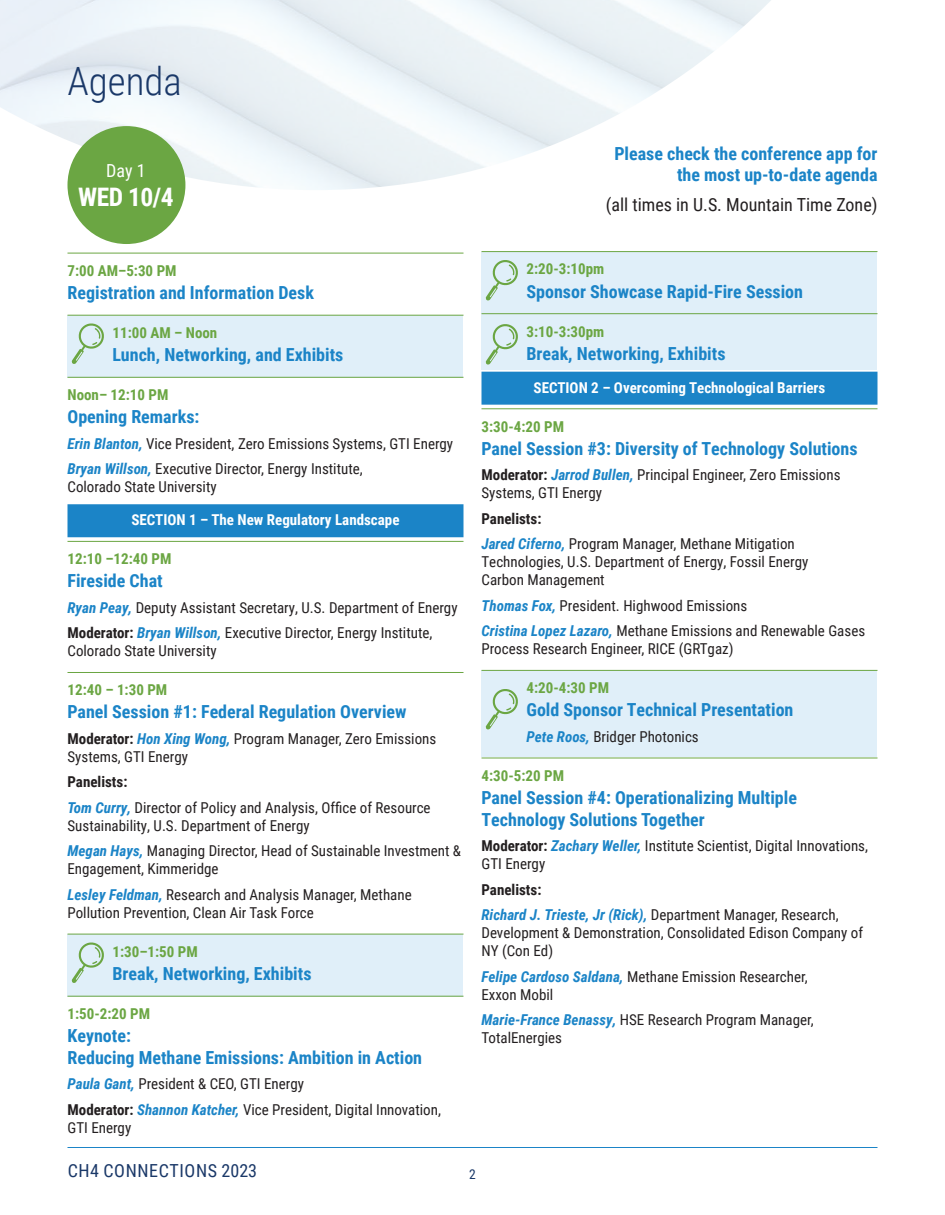
<style>
.page{position:relative;width:945px;height:1215px;background:#fff}
.page>*{position:absolute;margin:0;border:0;box-sizing:border-box;transform-origin:0 0}
.t1{font:300 39px "Roboto Condensed";color:#1a3868}
.t2{font:700 25.5px "Roboto Condensed";color:#fff}
.t3{font:700 18px/21.6px "Roboto Condensed";color:#1b84c7}
.t4{font:18px "Roboto Condensed";color:#231f20}
.t5{font:18px "Roboto Condensed";letter-spacing:.035em;color:#1a3868}
.t6{font:18px "Roboto Condensed";color:#fff}
.t7{font:15px/25.5px "Roboto Condensed";color:#231f20}
.t8{font:700 15px "Roboto Condensed";color:#6ba643}
.t9{font:700 15px "Roboto Condensed";color:#fff}
.t10{font:13.5px "Roboto Condensed";color:#1a3868}
.s1{font-weight:700;font-style:italic;color:#1b84c7}
.s2{font-weight:700}
</style>
<div class="page">
<svg style="left:0;top:0;width:771px;height:212px;fill:#f0f7fb"></svg>
<hr style="left:68px;top:1147px;width:810px;height:1px;background:#1b84c7">
<div style="left:68px;top:315px;width:396px;height:63px;background:#e0eff9"></div>
<div style="left:482px;top:252px;width:396px;height:118px;background:#e0eff9"></div>
<div style="left:482px;top:670px;width:396px;height:88px;background:#e0eff9"></div>
<div style="left:68px;top:934px;width:396px;height:63px;background:#e0eff9"></div>
<div style="left:67px;top:126px;width:118px;height:118px;background:#6ba643;border-radius:50%"></div>
<hr style="left:68px;top:253px;width:396px;height:1px;background:#6ba643">
<hr style="left:68px;top:315px;width:396px;height:1px;background:#6ba643">
<hr style="left:68px;top:377px;width:396px;height:1px;background:#6ba643">
<div style="left:68px;top:504px;width:396px;height:33px;background:#1b84c7"></div>
<hr style="left:68px;top:541px;width:396px;height:1px;background:#6ba643">
<hr style="left:68px;top:672px;width:396px;height:1px;background:#6ba643">
<hr style="left:68px;top:934px;width:396px;height:1px;background:#6ba643">
<hr style="left:68px;top:996px;width:396px;height:1px;background:#6ba643">
<hr style="left:482px;top:251px;width:396px;height:1px;background:#6ba643">
<hr style="left:482px;top:313px;width:396px;height:1px;background:#6ba643">
<div style="left:482px;top:372px;width:396px;height:33px;background:#1b84c7"></div>
<hr style="left:482px;top:408px;width:396px;height:1px;background:#6ba643">
<hr style="left:482px;top:670px;width:396px;height:1px;background:#6ba643">
<hr style="left:482px;top:758px;width:396px;height:1px;background:#6ba643">
<svg style="left:71px;top:323px;width:33px;height:41px"></svg>
<svg style="left:485px;top:260px;width:33px;height:41px"></svg>
<svg style="left:485px;top:324px;width:33px;height:41px"></svg>
<svg style="left:485px;top:689px;width:33px;height:41px"></svg>
<svg style="left:71px;top:942px;width:33px;height:41px"></svg>
<h1 class="t1" style="left:68px;top:54px;width:116px">Agenda</h1>
<p class="t6" style="left:106px;top:158px;width:41px">Day 1</p>
<h2 class="t2" style="left:78px;top:179px;width:97px">WED 10/4</h2>
<p class="t8" style="left:68px;top:260px;width:111px">7:00 AM–5:30 PM</p>
<p class="t3" style="left:68px;top:281px;width:248px">Registration and Information Desk</p>
<p class="t8" style="left:112px;top:322px;width:106px">11:00 AM – Noon</p>
<p class="t3" style="left:112px;top:343px;width:232px">Lunch, Networking, and Exhibits</p>
<p class="t8" style="left:68px;top:384px;width:102px">Noon– 12:10 PM</p>
<p class="t3" style="left:68px;top:405px;width:133px">Opening Remarks:</p>
<p class="t7" style="left:68px;top:430px;width:387px"><span class="s1">Erin Blanton,</span> Vice President, Zero Emissions Systems, GTI Energy<br><span class="s1">Bryan Willson,</span> Executive Director, Energy Institute,</p>
<p class="t7" style="left:68px;top:474px;width:151px">Colorado State University</p>
<p class="t9" style="left:131px;top:509px;width:270px">SECTION 1 – The New Regulatory Landscape</p>
<p class="t8" style="left:68px;top:548px;width:105px">12:10 –12:40 PM</p>
<p class="t3" style="left:68px;top:570px;width:97px">Fireside Chat</p>
<p class="t7" style="left:68px;top:594px;width:392px"><span class="s1">Ryan Peay,</span> Deputy Assistant Secretary, U.S. Department of Energy<br><span class="s2">Moderator:</span> <span class="s1">Bryan Willson,</span> Executive Director, Energy Institute,</p>
<p class="t7" style="left:68px;top:638px;width:151px">Colorado State University</p>
<p class="t8" style="left:68px;top:680px;width:101px">12:40 – 1:30 PM</p>
<p class="t3" style="left:68px;top:701px;width:341px">Panel Session #1: Federal Regulation Overview</p>
<p class="t7" style="left:68px;top:729px;width:370px;line-height:18px"><span class="s2">Moderator:</span> <span class="s1">Hon Xing Wong,</span> Program Manager, Zero Emissions<br>Systems, GTI Energy</p>
<p class="t7" style="left:68px;top:769px;width:365px"><span class="s2">Panelists:<br></span><span class="s1">Tom Curry,</span> Director of Policy and Analysis, Office of Resource</p>
<p class="t7" style="left:68px;top:812px;width:395px">Sustainability, U.S. Department of Energy<br><span class="s1">Megan Hays,</span> Managing Director, Head of Sustainable Investment &amp;</p>
<p class="t7" style="left:68px;top:856px;width:346px">Engagement, Kimmeridge<br><span class="s1">Lesley Feldman,</span> Research and Analysis Manager, Methane</p>
<p class="t7" style="left:68px;top:899px;width:248px">Pollution Prevention, Clean Air Task Force</p>
<p class="t8" style="left:112px;top:941px;width:87px">1:30–1:50 PM</p>
<p class="t3" style="left:112px;top:962px;width:201px">Break, Networking, Exhibits</p>
<p class="t8" style="left:68px;top:1003px;width:84px">1:50-2:20 PM</p>
<p class="t3" style="left:68px;top:1024px;width:356px">Keynote:<br>Reducing Methane Emissions: Ambition in Action</p>
<p class="t7" style="left:68px;top:1071px;width:375px"><span class="s1">Paula Gant,</span> President &amp; CEO, GTI Energy<br><span class="s2">Moderator:</span> <span class="s1">Shannon Katcher,</span> Vice President, Digital Innovation,</p>
<p class="t7" style="left:68px;top:1114px;width:65px">GTI Energy</p>
<p class="t3" style="left:614px;top:142px;width:265px;text-align:right">Please check the conference app for the most up-to-date agenda</p>
<p class="t4" style="left:606px;top:192px;width:273px">(all times in U.S. Mountain Time Zone)</p>
<p class="t8" style="left:526px;top:259px;width:79px">2:20-3:10pm</p>
<p class="t3" style="left:526px;top:280px;width:278px">Sponsor Showcase Rapid-Fire Session</p>
<p class="t8" style="left:526px;top:321px;width:79px">3:10-3:30pm</p>
<p class="t3" style="left:526px;top:342px;width:201px">Break, Networking, Exhibits</p>
<p class="t9" style="left:534px;top:377px;width:293px">SECTION 2 – Overcoming Technological Barriers</p>
<p class="t8" style="left:482px;top:416px;width:84px">3:30-4:20 PM</p>
<p class="t3" style="left:482px;top:437px;width:378px">Panel Session #3: Diversity of Technology Solutions</p>
<p class="t7" style="left:482px;top:465px;width:361px;line-height:18px"><span class="s2">Moderator:</span> <span class="s1">Jarrod Bullen,</span> Principal Engineer, Zero Emissions<br>Systems, GTI Energy</p>
<p class="t7" style="left:482px;top:505px;width:315px"><span class="s2">Panelists:<br></span><span class="s1">Jared Ciferno,</span> Program Manager, Methane Mitigation</p>
<p class="t7" style="left:482px;top:552px;width:328px;line-height:18px">Technologies, U.S. Department of Energy, Fossil Energy<br>Carbon Management</p>
<p class="t7" style="left:482px;top:592px;width:385px"><span class="s1">Thomas Fox,</span> President. Highwood Emissions<br><span class="s1">Cristina Lopez Lazaro,</span> Methane Emissions and Renewable Gases</p>
<p class="t7" style="left:482px;top:636px;width:254px">Process Research Engineer, RICE (GRTgaz)</p>
<p class="t8" style="left:526px;top:677px;width:84px">4:20-4:30 PM</p>
<p class="t3" style="left:526px;top:699px;width:268px">Gold Sponsor Technical Presentation</p>
<p class="t7" style="left:526px;top:723px;width:174px"><span class="s1">Pete Roos,</span> Bridger Photonics</p>
<p class="t8" style="left:482px;top:765px;width:84px">4:30-5:20 PM</p>
<p class="t3" style="left:482px;top:786px;width:317px">Panel Session #4: Operationalizing Multiple<br>Technology Solutions Together</p>
<p class="t7" style="left:482px;top:836px;width:388px;line-height:18px"><span class="s2">Moderator:</span> <span class="s1">Zachary Weller,</span> Institute Scientist, Digital Innovations,<br>GTI Energy</p>
<p class="t7" style="left:482px;top:876px;width:359px"><span class="s2">Panelists:<br></span><span class="s1">Richard J. Trieste, Jr (Rick),</span> Department Manager, Research,</p>
<p class="t7" style="left:482px;top:923px;width:383px;line-height:18px">Development &amp; Demonstration, Consolidated Edison Company of<br>NY (Con Ed)</p>
<p class="t7" style="left:482px;top:967px;width:328px;line-height:18px"><span class="s1">Felipe Cardoso Saldana,</span> Methane Emission Researcher,<br>Exxon Mobil</p>
<p class="t7" style="left:482px;top:1010px;width:334px;line-height:18px"><span class="s1">Marie-France Benassy,</span> HSE Research Program Manager,<br>TotalEnergies</p>
<p class="t5" style="left:68px;top:1158px;width:191px">CH4 CONNECTIONS 2023</p>
<p class="t10" style="left:469px;top:1165px;width:8px">2</p>
</div>
